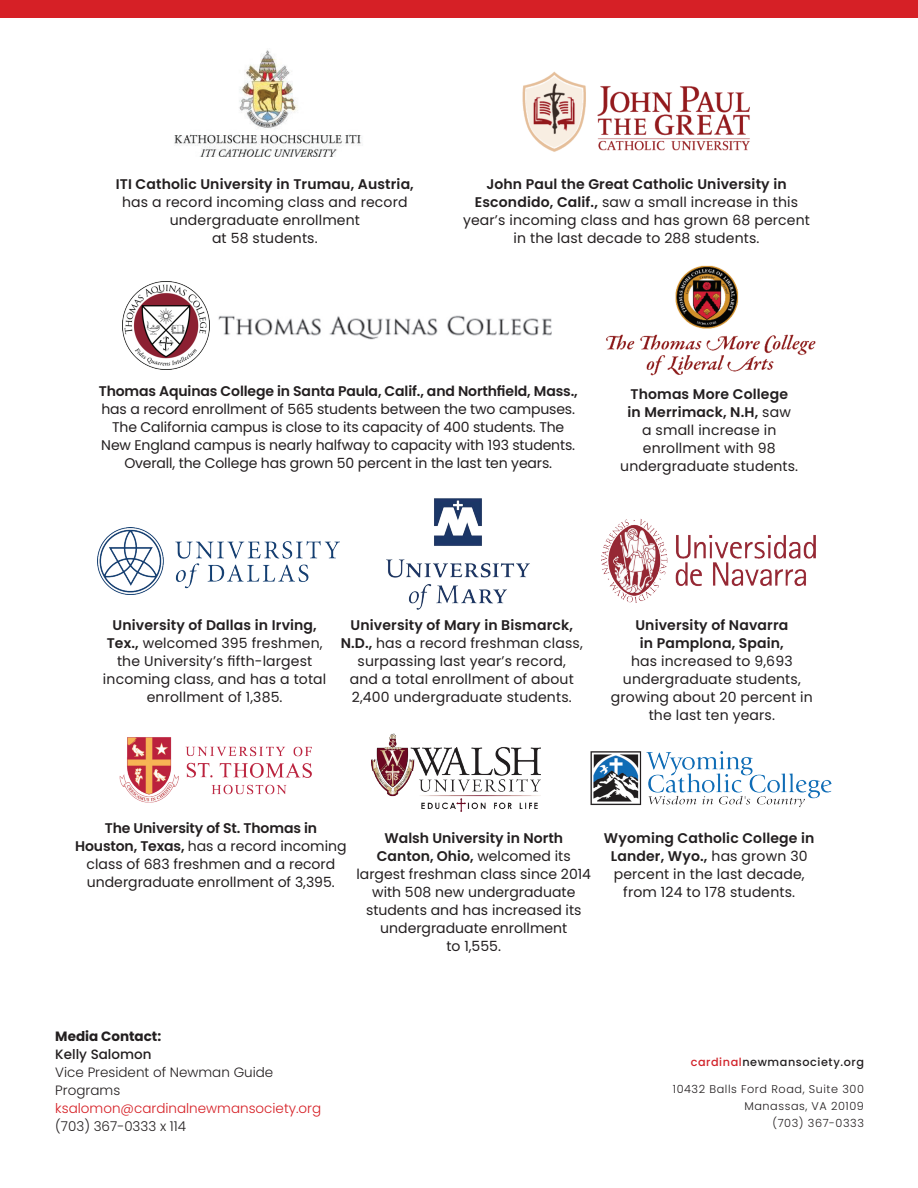
<style>
.page{position:relative;width:918px;height:1188px;background:#fff}
.page>*{position:absolute;margin:0;border:0;box-sizing:border-box;transform-origin:0 0}
.t1{font:14.1px/18px "Poppins";letter-spacing:.01em;color:#231f20;text-align:center}
.t2{font:14.1px/18px "Poppins";letter-spacing:-.01em;color:#231f20;text-align:center}
.t3{font:600 14.1px/18px "Poppins";letter-spacing:.01em;color:#231f20;text-align:center}
.t4{font:600 14.1px "Poppins";letter-spacing:-.01em;color:#231f20}
.t5{font:300 13.5px/18px "Poppins";color:#231f20}
.t6{font:300 13.5px "Poppins";color:#d62026}
.t7{font:700 13.5px "Poppins";color:#231f20}
.t8{font:500 13.5px "Poppins";color:#231f20}
.t9{font:300 11.25px/17.1px "Poppins";letter-spacing:.05em;color:#231f20;text-align:right}
.t10{font:500 11.25px "Poppins";letter-spacing:.05em;color:#231f20}
.s1{font-weight:600}
.s2{color:#d1232a}
</style>
<div class="page">
<div style="left:0;top:0;width:918px;height:17px;background:#d62026"></div>
<img style="left:522px;top:71px;width:228px;height:81px">
<img style="left:218px;top:315px;width:333px;height:25px">
<img style="left:122px;top:281px;width:88px;height:88px">
<img style="left:606px;top:265px;width:210px;height:111px">
<img style="left:97px;top:527px;width:242px;height:67px">
<img style="left:386px;top:498px;width:144px;height:112px">
<img style="left:602px;top:519px;width:214px;height:83px">
<img style="left:372px;top:734px;width:168px;height:78px">
<img style="left:590px;top:751px;width:242px;height:56px">
<img style="left:174px;top:50px;width:188px;height:107px">
<img style="left:119px;top:737px;width:193px;height:66px">
<p class="t3" style="left:116px;top:175px;width:300px">ITI Catholic University in Trumau, Austria,</p>
<p class="t1" style="left:122px;top:193px;width:287px">has a record incoming class and record undergraduate enrollment<br>at 58 students.</p>
<p class="t1" style="left:463px;top:175px;width:348px"><span class="s1">John Paul the Great Catholic University in Escondido, Calif.,</span> saw a small increase in this year’s incoming class and has grown 68 percent in the last decade to 288 students.</p>
<p class="t4" style="left:99px;top:383px;width:481px">Thomas Aquinas College in Santa Paula, Calif., and Northfield, Mass.,</p>
<p class="t2" style="left:101px;top:400px;width:475px">has a record enrollment of 565 students between the two campuses.<br>The California campus is close to its capacity of 400 students. The New England campus is nearly halfway to capacity with 193 students.<br>Overall, the College has grown 50 percent in the last ten years.</p>
<p class="t1" style="left:620px;top:385px;width:180px"><span class="s1">Thomas More College<br>in Merrimack, N.H,</span> saw<br>a small increase in enrollment with 98 undergraduate students.</p>
<p class="t1" style="left:103px;top:616px;width:225px"><span class="s1">University of Dallas in Irving,<br>Tex.,</span> welcomed 395 freshmen, the University’s fifth-largest incoming class, and has a total enrollment of 1,385.</p>
<p class="t1" style="left:341px;top:616px;width:244px"><span class="s1">University of Mary in Bismarck,<br>N.D.,</span> has a record freshman class, surpassing last year’s record,<br>and a total enrollment of about<br>2,400 undergraduate students.</p>
<p class="t3" style="left:635px;top:616px;width:154px">University of Navarra in Pamplona, Spain,</p>
<p class="t1" style="left:611px;top:652px;width:203px">has increased to 9,693 undergraduate students, growing about 20 percent in the last ten years.</p>
<p class="t1" style="left:75px;top:819px;width:273px"><span class="s1">The University of St. Thomas in Houston, Texas,</span> has a record incoming class of 683 freshmen and a record undergraduate enrollment of 3,395.</p>
<p class="t1" style="left:356px;top:830px;width:236px"><span class="s1">Walsh University in North<br>Canton, Ohio,</span> welcomed its largest freshman class since 2014 with 508 new undergraduate students and has increased its undergraduate enrollment<br>to 1,555.</p>
<p class="t1" style="left:604px;top:830px;width:212px"><span class="s1">Wyoming Catholic College in<br>Lander, Wyo.,</span> has grown 30 percent in the last decade, from 124 to 178 students.</p>
<p class="t7" style="left:55px;top:1028px;width:108px">Media Contact:</p>
<p class="t8" style="left:55px;top:1046px;width:98px">Kelly Salomon</p>
<p class="t5" style="left:55px;top:1063px;width:220px">Vice President of Newman Guide<br>Programs</p>
<p class="t6" style="left:55px;top:1100px;width:268px">ksalomon@cardinalnewmansociety.org</p>
<p class="t5" style="left:55px;top:1117px;width:132px">(703) 367-0333 x 114</p>
<p class="t10" style="left:691px;top:1055px;width:175px"><span class="s2">cardinal</span>newmansociety.org</p>
<p class="t9" style="left:673px;top:1080px;width:193px">10432 Balls Ford Road, Suite 300<br>Manassas, VA 20109<br>(703) 367-0333</p>
</div>
